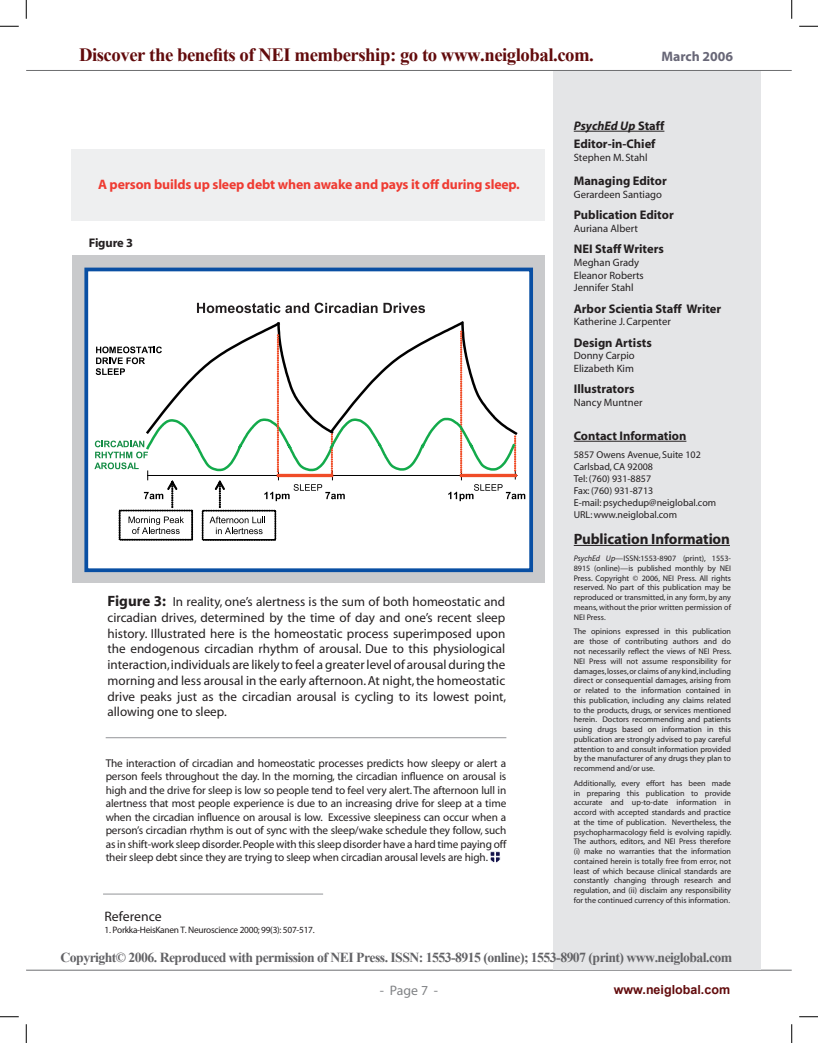
<style>
.page{position:relative;width:818px;height:1043px;background:#fff}
.page>*{position:absolute;margin:0;border:0;box-sizing:border-box;transform-origin:0 0}
.t1{font:700 18.75px "Times New Roman";letter-spacing:-.025em;color:#620b0c}
.t2{font:700 15px "Myriad";letter-spacing:-.01em;color:#231f20}
.t3{font:700 13.75px "Times New Roman";letter-spacing:-.04em;color:#636366}
.t4{font:700 13.75px "Myriad";letter-spacing:-.01em;color:#ee3b32}
.t5{font:700 13.75px "Myriad";color:#686777}
.t6{font:13.75px "Myriad";color:#231f20}
.t7{font:13.75px "Myriad";color:#808285}
.t8{font:13.12px/15.8px "Myriad";color:#231f20;text-align:justify}
.t9{font:700 12.5px/18px "Myriad";color:#231f20}
.t10{font:700 12.5px "Arial";color:#620b0c}
.t11{font:11.25px/13.5px "Myriad";letter-spacing:-.01em;color:#231f20;text-align:justify}
.t12{font:10.62px/12.8px "Myriad";color:#231f20}
.t13{font:10px/12px "Myriad";color:#231f20}
.t14{font:9.38px "Myriad";letter-spacing:-.03em;color:#231f20}
.t15{font:8.12px/9.8px "Myriad";color:#231f20;text-align:justify}
.s1{font-weight:700;font-size:15px}
.s2{font-style:italic}
</style>
<div class="page">
<hr style="left:26px;top:70px;width:765px;height:1px;background:#6c6d70">
<hr style="left:26px;top:969px;width:765px;height:1px;background:#6c6d70">
<div style="left:72px;top:255px;width:472px;height:328px;background:#c9cacc"></div>
<div style="left:86px;top:269px;width:445px;height:301px;background:#fff"></div>
<div style="left:84px;top:267px;width:449px;height:305px;border:4px solid #094fa3"></div>
<div style="left:553px;top:71px;width:207px;height:898px;background:#e4e5e7"></div>
<hr style="left:573px;top:441px;width:113px;height:1px;background:#231f20">
<hr style="left:573px;top:545px;width:156px;height:1px;background:#231f20">
<hr style="left:573px;top:131px;width:91px;height:1px;background:#231f20">
<svg style="left:490px;top:851px;width:10px;height:12px"></svg>
<svg style="left:94px;top:321px;width:431px;height:219px"></svg>
<svg style="left:197px;top:303px;width:228px;height:10px"></svg>
<hr style="left:106px;top:737px;width:400px;height:1px;background:#939598">
<hr style="left:103px;top:893px;width:220px;height:1px;background:#939598">
<div style="left:72px;top:149px;width:473px;height:71px;background:#eeeff0"></div>
<svg style="left:0;top:26px;width:19px;height:1px"></svg>
<svg style="left:799px;top:26px;width:19px;height:1px"></svg>
<svg style="left:0;top:1016px;width:19px;height:1px"></svg>
<svg style="left:799px;top:1016px;width:19px;height:1px"></svg>
<svg style="left:26px;top:0;width:1px;height:19px"></svg>
<svg style="left:26px;top:1024px;width:1px;height:18px"></svg>
<svg style="left:791px;top:0;width:1px;height:19px"></svg>
<svg style="left:791px;top:1024px;width:1px;height:18px"></svg>
<h1 class="t1" style="left:79px;top:42px;width:516px">Discover the benefits of NEI membership: go to www.neiglobal.com.</h1>
<h3 class="t5" style="left:661px;top:49px;width:73px">March 2006</h3>
<h3 class="t4" style="left:98px;top:178px;width:423px">A person builds up sleep debt when awake and pays it off during sleep.</h3>
<h3 class="t9" style="left:89px;top:234px;width:46px">Figure 3</h3>
<p class="t8" style="left:108px;top:594px;width:400px"><span class="s1">Figure 3:</span> In reality, one’s alertness is the sum of both homeostatic and circadian drives, determined by the time of day and one’s recent sleep history. Illustrated here is the homeostatic process superimposed upon the endogenous circadian rhythm of arousal. Due to this physiological interaction, individuals are likely to feel a greater level of arousal during the morning and less arousal in the early afternoon. At night, the homeostatic drive peaks just as the circadian arousal is cycling to its lowest point, allowing one to sleep.</p>
<p class="t11" style="left:106px;top:756px;width:402px">The interaction of circadian and homeostatic processes predicts how sleepy or alert a person feels throughout the day. In the morning, the circadian influence on arousal is high and the drive for sleep is low so people tend to feel very alert. The afternoon lull in alertness that most people experience is due to an increasing drive for sleep at a time when the circadian influence on arousal is low. Excessive sleepiness can occur when a person’s circadian rhythm is out of sync with the sleep/wake schedule they follow, such as in shift-work sleep disorder. People with this sleep disorder have a hard time paying off their sleep debt since they are trying to sleep when circadian arousal levels are high.</p>
<h3 class="t6" style="left:104px;top:909px;width:59px">Reference</h3>
<p class="t14" style="left:104px;top:925px;width:212px">1. Porkka-HeisKanen T. Neuroscience 2000; 99(3): 507-517.</p>
<h3 class="t9" style="left:573px;top:117px;width:92px"><span class="s2">PsychEd Up</span> Staff<br>Editor-in-Chief</h3>
<h3 class="t12" style="left:573px;top:151px;width:75px">Stephen M. Stahl</h3>
<h3 class="t9" style="left:573px;top:172px;width:94px">Managing Editor</h3>
<h3 class="t12" style="left:573px;top:188px;width:90px">Gerardeen Santiago</h3>
<h3 class="t9" style="left:573px;top:206px;width:101px">Publication Editor</h3>
<h3 class="t12" style="left:573px;top:222px;width:66px">Auriana Albert</h3>
<h3 class="t9" style="left:573px;top:240px;width:92px">NEI Staff Writers</h3>
<h3 class="t12" style="left:573px;top:256px;width:72px">Meghan Grady<br>Eleanor Roberts<br>Jennifer Stahl</h3>
<h3 class="t9" style="left:573px;top:300px;width:149px">Arbor Scientia Staff Writer</h3>
<h3 class="t12" style="left:573px;top:316px;width:99px">Katherine J. Carpenter</h3>
<h3 class="t9" style="left:573px;top:334px;width:79px">Design Artists</h3>
<h3 class="t12" style="left:573px;top:350px;width:62px">Donny Carpio<br>Elizabeth Kim</h3>
<h3 class="t9" style="left:573px;top:380px;width:62px">Illustrators</h3>
<h3 class="t12" style="left:573px;top:396px;width:70px">Nancy Muntner</h3>
<h3 class="t9" style="left:573px;top:427px;width:114px">Contact Information</h3>
<p class="t13" style="left:573px;top:449px;width:144px">5857 Owens Avenue, Suite 102<br>Carlsbad, CA 92008<br>Tel: (760) 931-8857<br>Fax: (760) 931-8713<br>E-mail: psychedup@neiglobal.com<br>URL: www.neiglobal.com</p>
<h2 class="t2" style="left:573px;top:531px;width:158px">Publication Information</h2>
<p class="t15" style="left:573px;top:554px;width:159px"><span class="s2">PsychEd Up</span>—ISSN:1553-8907 (print), 1553- 8915 (online)—is published monthly by NEI Press. Copyright © 2006, NEI Press. All rights reserved. No part of this publication may be reproduced or transmitted, in any form, by any means, without the prior written permission of NEI Press.</p>
<p class="t15" style="left:573px;top:627px;width:159px">The opinions expressed in this publication are those of contributing authors and do not necessarily reflect the views of NEI Press.<br>NEI Press will not assume responsibility for damages, losses, or claims of any kind, including direct or consequential damages, arising from or related to the information contained in this publication, including any claims related to the products, drugs, or services mentioned herein. Doctors recommending and patients using drugs based on information in this publication are strongly advised to pay careful attention to and consult information provided by the manufacturer of any drugs they plan to recommend and/or use.</p>
<p class="t15" style="left:573px;top:778px;width:159px">Additionally, every effort has been made in preparing this publication to provide accurate and up-to-date information in accord with accepted standards and practice at the time of publication. Nevertheless, the psychopharmacology field is evolving rapidly.<br>The authors, editors, and NEI Press therefore (i) make no warranties that the information contained herein is totally free from error, not least of which because clinical standards are constantly changing through research and regulation, and (ii) disclaim any responsibility for the continued currency of this information.</p>
<h3 class="t3" style="left:61px;top:947px;width:673px">Copyright© 2006. Reproduced with permission of NEI Press. ISSN: 1553-8915 (online); 1553-8907 (print) www.neiglobal.com</h3>
<h3 class="t7" style="left:380px;top:983px;width:60px">- Page -</h3>
<h3 class="t10" style="left:613px;top:981px;width:118px">www.neiglobal.com</h3>
</div>
